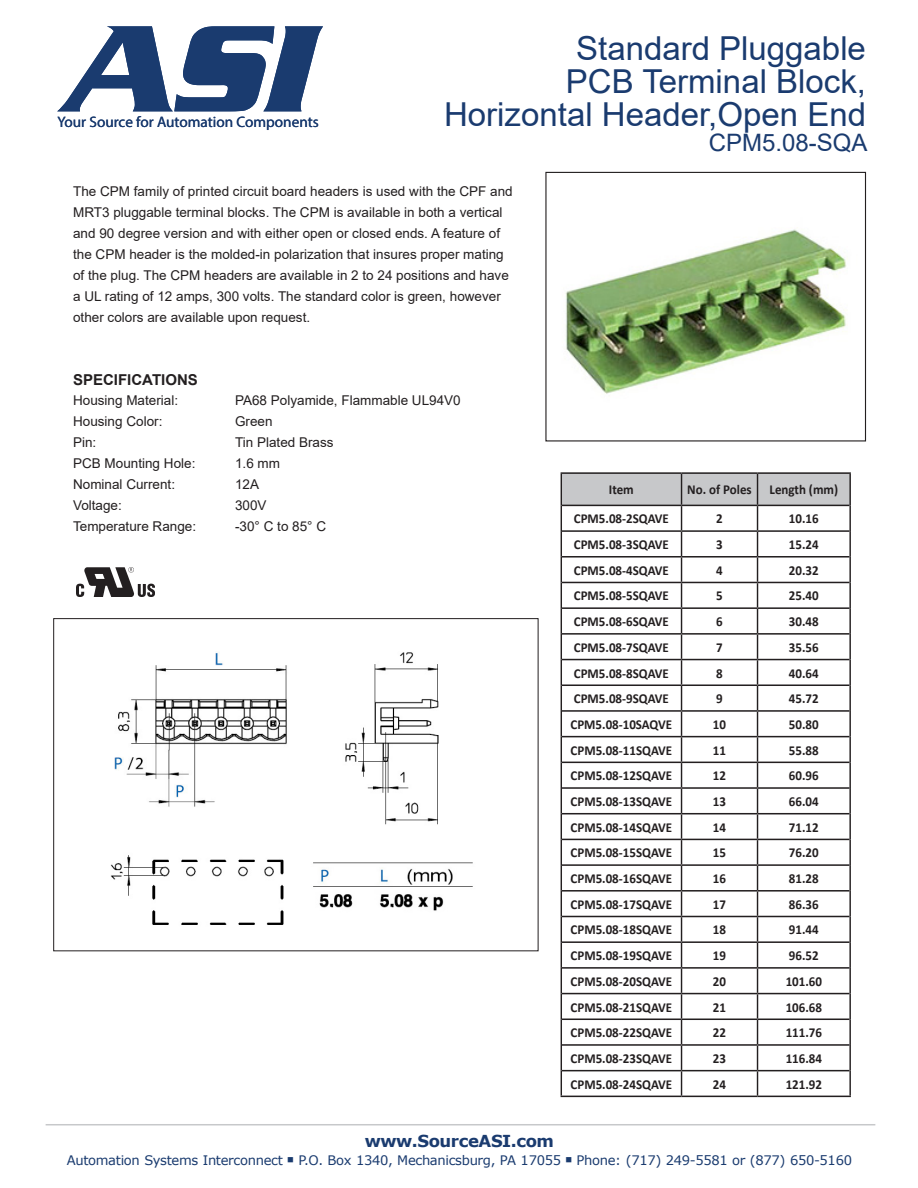
<style>
.page{position:relative;width:918px;height:1188px;background:#fff}
.page>*{position:absolute;margin:0;border:0;box-sizing:border-box;transform-origin:0 0}
.t1{font:33px/33px "Arial";color:#1a3b6f;text-align:right}
.t2{font:24px "Arial";color:#1a3b6f}
.t3{font:700 16.5px "Verdana";letter-spacing:-.025em;color:#1a3b6f}
.t4{font:15.3px "Myriad Pro";color:#1a3b6f}
.t5{font:700 15px "Arial";color:#231f20}
.t6{font:700 13.65px "Calibri";color:#231f20;scale:.95 1}
.t7{font:13.5px/21px "Arial";color:#231f20}
.t8{font:13.2px "Verdana";letter-spacing:-.025em;color:#1a3b6f}
</style>
<div class="page">
<hr style="left:46px;top:1124px;width:829px;height:1px;background:#c7c8ca">
<svg style="left:57px;top:26px;width:266px;height:85px"></svg>
<img style="left:565px;top:229px;width:283px;height:165px">
<div style="left:545px;top:172px;width:321px;height:269px;border:1px solid #231f20"></div>
<img style="left:110px;top:652px;width:363px;height:273px">
<div style="left:53px;top:618px;width:485px;height:333px;border:1px solid #231f20"></div>
<img style="left:76px;top:567px;width:78px;height:30px">
<hr style="left:561px;top:472px;width:121px;height:2px;background:#231f20">
<hr style="left:682px;top:472px;width:76px;height:2px;background:#231f20">
<hr style="left:758px;top:472px;width:93px;height:2px;background:#231f20">
<hr style="left:561px;top:1096px;width:121px;height:1px;background:#231f20">
<hr style="left:682px;top:1096px;width:76px;height:1px;background:#231f20">
<hr style="left:758px;top:1096px;width:93px;height:1px;background:#231f20">
<hr style="left:849px;top:474px;width:2px;height:31px;background:#231f20">
<hr style="left:849px;top:505px;width:2px;height:26px;background:#231f20">
<hr style="left:849px;top:531px;width:2px;height:26px;background:#231f20">
<hr style="left:849px;top:557px;width:2px;height:25px;background:#231f20">
<hr style="left:849px;top:582px;width:2px;height:26px;background:#231f20">
<hr style="left:849px;top:608px;width:2px;height:26px;background:#231f20">
<hr style="left:849px;top:634px;width:2px;height:26px;background:#231f20">
<hr style="left:849px;top:660px;width:2px;height:25px;background:#231f20">
<hr style="left:849px;top:685px;width:2px;height:26px;background:#231f20">
<hr style="left:849px;top:711px;width:2px;height:26px;background:#231f20">
<hr style="left:849px;top:737px;width:2px;height:25px;background:#231f20">
<hr style="left:849px;top:762px;width:2px;height:26px;background:#231f20">
<hr style="left:849px;top:788px;width:2px;height:26px;background:#231f20">
<hr style="left:849px;top:814px;width:2px;height:25px;background:#231f20">
<hr style="left:849px;top:839px;width:2px;height:26px;background:#231f20">
<hr style="left:849px;top:865px;width:2px;height:26px;background:#231f20">
<hr style="left:849px;top:891px;width:2px;height:25px;background:#231f20">
<hr style="left:849px;top:916px;width:2px;height:26px;background:#231f20">
<hr style="left:849px;top:942px;width:2px;height:26px;background:#231f20">
<hr style="left:849px;top:968px;width:2px;height:26px;background:#231f20">
<hr style="left:849px;top:994px;width:2px;height:25px;background:#231f20">
<hr style="left:849px;top:1019px;width:2px;height:26px;background:#231f20">
<hr style="left:849px;top:1045px;width:2px;height:26px;background:#231f20">
<svg style="left:561px;top:473px;width:289px;height:623px"></svg>
<hr style="left:849px;top:1071px;width:2px;height:25px;background:#231f20">
<p class="t4" style="left:57px;top:112px;width:263px">Your Source for Automation Components</p>
<h1 class="t1" style="left:444px;top:32px;width:423px">Standard Pluggable<br>PCB Terminal Block,<br>Horizontal Header,Open End</h1>
<h2 class="t2" style="left:709px;top:126px;width:160px">CPM5.08-SQA</h2>
<p class="t7" style="left:73px;top:181px;width:441px">The CPM family of printed circuit board headers is used with the CPF and MRT3 pluggable terminal blocks. The CPM is available in both a vertical and 90 degree version and with either open or closed ends. A feature of the CPM header is the molded-in polarization that insures proper mating of the plug. The CPM headers are available in 2 to 24 positions and have a UL rating of 12 amps, 300 volts. The standard color is green, however other colors are available upon request.</p>
<p class="t5" style="left:73px;top:370px;width:126px">SPECIFICATIONS</p>
<p class="t7" style="left:73px;top:390px;width:107px">Housing Material:</p>
<p class="t7" style="left:235px;top:390px;width:227px">PA68 Polyamide, Flammable UL94V0</p>
<p class="t7" style="left:73px;top:411px;width:91px">Housing Color:</p>
<p class="t7" style="left:235px;top:411px;width:39px">Green</p>
<p class="t7" style="left:73px;top:432px;width:25px">Pin:</p>
<p class="t7" style="left:235px;top:432px;width:100px">Tin Plated Brass</p>
<p class="t7" style="left:73px;top:453px;width:124px">PCB Mounting Hole:</p>
<p class="t7" style="left:235px;top:453px;width:47px">1.6 mm</p>
<p class="t7" style="left:73px;top:474px;width:104px">Nominal Current:</p>
<p class="t7" style="left:235px;top:474px;width:26px">12A</p>
<p class="t7" style="left:73px;top:495px;width:50px">Voltage:</p>
<p class="t7" style="left:235px;top:495px;width:33px">300V</p>
<p class="t7" style="left:73px;top:516px;width:125px">Temperature Range:</p>
<p class="t7" style="left:235px;top:516px;width:93px">-30° C to 85° C</p>
<p class="t6" style="left:609px;top:480px;width:28px">Item</p>
<p class="t6" style="left:687px;top:480px;width:69px">No. of Poles</p>
<p class="t6" style="left:770px;top:480px;width:74px">Length (mm)</p>
<p class="t6" style="left:574px;top:509px;width:102px">CPM5.08-2SQAVE</p>
<p class="t6" style="left:716px;top:509px;width:8px">2</p>
<p class="t6" style="left:789px;top:509px;width:33px">10.16</p>
<p class="t6" style="left:574px;top:535px;width:102px">CPM5.08-3SQAVE</p>
<p class="t6" style="left:716px;top:535px;width:8px">3</p>
<p class="t6" style="left:789px;top:535px;width:33px">15.24</p>
<p class="t6" style="left:574px;top:561px;width:102px">CPM5.08-4SQAVE</p>
<p class="t6" style="left:716px;top:561px;width:8px">4</p>
<p class="t6" style="left:789px;top:561px;width:33px">20.32</p>
<p class="t6" style="left:574px;top:586px;width:102px">CPM5.08-5SQAVE</p>
<p class="t6" style="left:716px;top:586px;width:8px">5</p>
<p class="t6" style="left:789px;top:586px;width:33px">25.40</p>
<p class="t6" style="left:574px;top:612px;width:102px">CPM5.08-6SQAVE</p>
<p class="t6" style="left:716px;top:612px;width:8px">6</p>
<p class="t6" style="left:789px;top:612px;width:33px">30.48</p>
<p class="t6" style="left:574px;top:638px;width:102px">CPM5.08-7SQAVE</p>
<p class="t6" style="left:716px;top:638px;width:8px">7</p>
<p class="t6" style="left:789px;top:638px;width:33px">35.56</p>
<p class="t6" style="left:574px;top:663px;width:102px">CPM5.08-8SQAVE</p>
<p class="t6" style="left:716px;top:663px;width:8px">8</p>
<p class="t6" style="left:789px;top:663px;width:33px">40.64</p>
<p class="t6" style="left:574px;top:689px;width:102px">CPM5.08-9SQAVE</p>
<p class="t6" style="left:716px;top:689px;width:8px">9</p>
<p class="t6" style="left:789px;top:689px;width:33px">45.72</p>
<p class="t6" style="left:571px;top:715px;width:109px">CPM5.08-10SAQVE</p>
<p class="t6" style="left:713px;top:715px;width:15px">10</p>
<p class="t6" style="left:789px;top:715px;width:33px">50.80</p>
<p class="t6" style="left:571px;top:740px;width:108px">CPM5.08-11SQAVE</p>
<p class="t6" style="left:713px;top:740px;width:15px">11</p>
<p class="t6" style="left:789px;top:740px;width:33px">55.88</p>
<p class="t6" style="left:571px;top:766px;width:108px">CPM5.08-12SQAVE</p>
<p class="t6" style="left:713px;top:766px;width:15px">12</p>
<p class="t6" style="left:789px;top:766px;width:33px">60.96</p>
<p class="t6" style="left:571px;top:792px;width:108px">CPM5.08-13SQAVE</p>
<p class="t6" style="left:713px;top:792px;width:15px">13</p>
<p class="t6" style="left:789px;top:792px;width:33px">66.04</p>
<p class="t6" style="left:571px;top:818px;width:108px">CPM5.08-14SQAVE</p>
<p class="t6" style="left:713px;top:818px;width:15px">14</p>
<p class="t6" style="left:789px;top:818px;width:33px">71.12</p>
<p class="t6" style="left:571px;top:843px;width:108px">CPM5.08-15SQAVE</p>
<p class="t6" style="left:713px;top:843px;width:15px">15</p>
<p class="t6" style="left:789px;top:843px;width:33px">76.20</p>
<p class="t6" style="left:571px;top:869px;width:108px">CPM5.08-16SQAVE</p>
<p class="t6" style="left:713px;top:869px;width:15px">16</p>
<p class="t6" style="left:789px;top:869px;width:33px">81.28</p>
<p class="t6" style="left:571px;top:895px;width:108px">CPM5.08-17SQAVE</p>
<p class="t6" style="left:713px;top:895px;width:15px">17</p>
<p class="t6" style="left:789px;top:895px;width:33px">86.36</p>
<p class="t6" style="left:571px;top:920px;width:108px">CPM5.08-18SQAVE</p>
<p class="t6" style="left:713px;top:920px;width:15px">18</p>
<p class="t6" style="left:789px;top:920px;width:33px">91.44</p>
<p class="t6" style="left:571px;top:946px;width:108px">CPM5.08-19SQAVE</p>
<p class="t6" style="left:713px;top:946px;width:15px">19</p>
<p class="t6" style="left:789px;top:946px;width:33px">96.52</p>
<p class="t6" style="left:571px;top:972px;width:108px">CPM5.08-20SQAVE</p>
<p class="t6" style="left:713px;top:972px;width:15px">20</p>
<p class="t6" style="left:786px;top:972px;width:40px">101.60</p>
<p class="t6" style="left:571px;top:997px;width:108px">CPM5.08-21SQAVE</p>
<p class="t6" style="left:713px;top:997px;width:15px">21</p>
<p class="t6" style="left:786px;top:997px;width:40px">106.68</p>
<p class="t6" style="left:571px;top:1023px;width:108px">CPM5.08-22SQAVE</p>
<p class="t6" style="left:713px;top:1023px;width:15px">22</p>
<p class="t6" style="left:786px;top:1023px;width:40px">111.76</p>
<p class="t6" style="left:571px;top:1049px;width:108px">CPM5.08-23SQAVE</p>
<p class="t6" style="left:713px;top:1049px;width:15px">23</p>
<p class="t6" style="left:786px;top:1049px;width:40px">116.84</p>
<p class="t6" style="left:571px;top:1074px;width:108px">CPM5.08-24SQAVE</p>
<p class="t6" style="left:713px;top:1074px;width:15px">24</p>
<p class="t6" style="left:786px;top:1074px;width:40px">121.92</p>
<p class="t3" style="left:365px;top:1129px;width:191px">www.SourceASI.com</p>
<p class="t8" style="left:67px;top:1151px;width:787px">Automation Systems Interconnect ■ P.O. Box 1340, Mechanicsburg, PA 17055 ■ Phone: (717) 249-5581 or (877) 650-5160</p>
</div>
